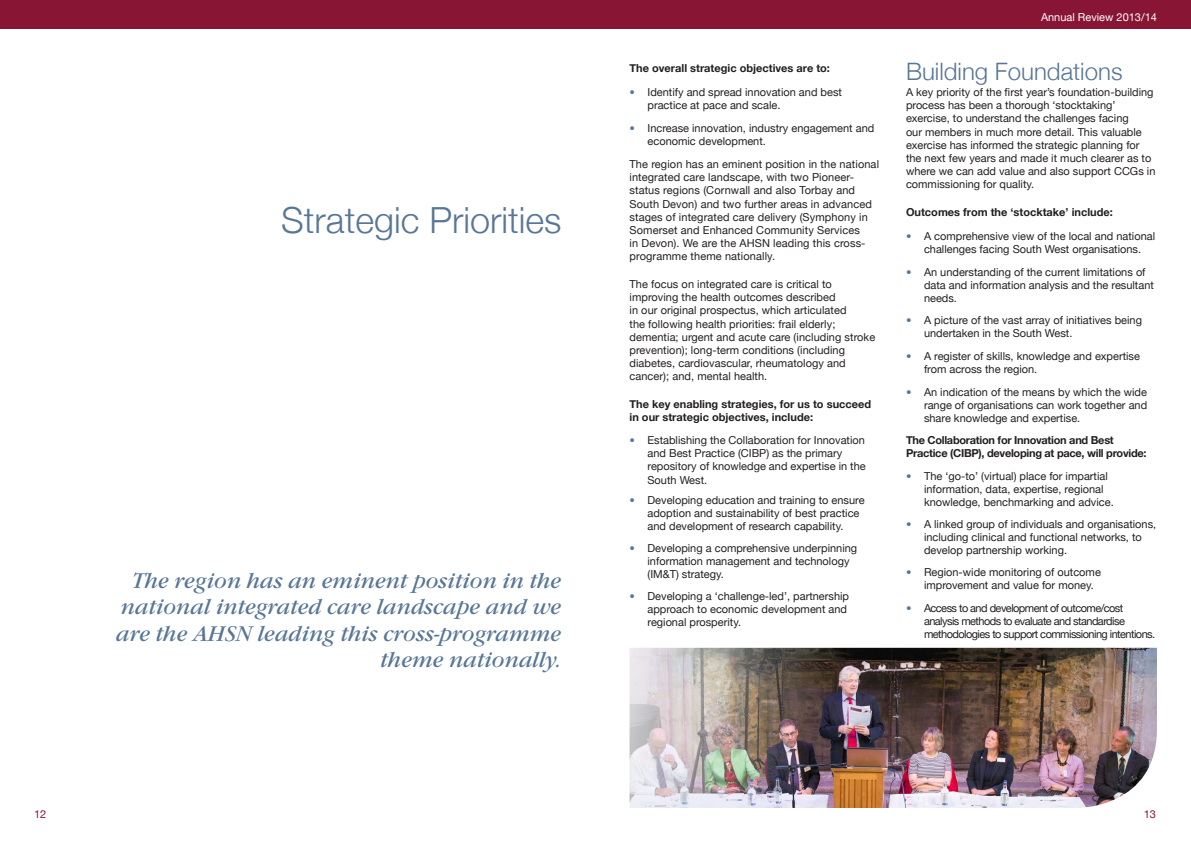
<style>
.page{position:relative;width:1191px;height:842px;background:#fff}
.page>*{position:absolute;margin:0;border:0;box-sizing:border-box;transform-origin:0 0}
.t1{font:300 36px "Helvetica Neue";color:#587696}
.H2_large{font:300 24px "Helvetica Neue";color:#587696}
.t2{font:italic 22px/26.4px "Garamond Itc T";color:#587696;text-align:right}
.Body{font:11px/13.2px "Helvetica Neue";color:#231f20}
.Body-2{font:11px/13.2px "Helvetica Neue";letter-spacing:-.05em;color:#231f20}
.Body-3{font:700 11px/13.2px "Helvetica Neue";color:#231f20}
.Bold_Body{font:700 11px/13.2px "Helvetica Neue";letter-spacing:-.025em;color:#231f20}
.Bold_Body-2{font:700 11px "Helvetica Neue";color:#231f20}
.t3{font:11px "Helvetica Neue";color:#fff}
.t4{font:11px "Helvetica Neue";color:#881534}
.s1{font-family:"Frutiger";font-weight:300;font-stretch:condensed;color:#587696}
</style>
<div class="page">
<div style="left:0;top:0;width:1191px;height:29px;background:#881534"></div>
<img style="left:629px;top:648px;width:528px;height:160px">
<h1 class="t1" style="left:281px;top:191px;width:282px">Strategic Priorities</h1>
<p class="t2" style="left:116px;top:568px;width:446px">The region has an eminent position in the national integrated care landscape and we are the AHSN leading this cross-programme theme nationally.</p>
<p class="Body-3" style="left:629px;top:62px;width:202px">The overall strategic objectives are to:</p>
<p class="Body" style="left:647px;top:86px;width:196px;text-indent:-18px"><span class="s1">•</span> Identify and spread innovation and best practice at pace and scale.</p>
<p class="Body" style="left:647px;top:122px;width:228px;text-indent:-18px"><span class="s1">•</span> Increase innovation, industry engagement and economic development.</p>
<p class="Body" style="left:629px;top:158px;width:251px">The region has an eminent position in the national integrated care landscape, with two Pioneer&shy;status regions (Cornwall and also Torbay and South Devon) and two further areas in advanced stages of integrated care delivery (Symphony in Somerset and Enhanced Community Services<br>in Devon). We are the AHSN leading this cross&shy;programme theme nationally.</p>
<p class="Body" style="left:629px;top:278px;width:247px">The focus on integrated care is critical to improving the health outcomes described<br>in our original prospectus, which articulated<br>the following health priorities: frail elderly; dementia; urgent and acute care (including stroke prevention); long-term conditions (including diabetes, cardiovascular, rheumatology and cancer); and, mental health.</p>
<p class="Body-3" style="left:629px;top:398px;width:243px">The key enabling strategies, for us to succeed in our strategic objectives, include:</p>
<p class="Body" style="left:647px;top:434px;width:220px;text-indent:-18px"><span class="s1">•</span> Establishing the Collaboration for Innovation and Best Practice (CIBP) as the primary repository of knowledge and expertise in the South West.</p>
<p class="Body" style="left:647px;top:494px;width:218px;text-indent:-18px"><span class="s1">•</span> Developing education and training to ensure adoption and sustainability of best practice and development of research capability.</p>
<p class="Body" style="left:647px;top:542px;width:211px;text-indent:-18px"><span class="s1">•</span> Developing a comprehensive underpinning information management and technology (IM&amp;T) strategy.</p>
<p class="Body" style="left:647px;top:590px;width:203px;text-indent:-18px"><span class="s1">•</span> Developing a ‘challenge-led’, partnership approach to economic development and regional prosperity.</p>
<p class="t3" style="left:1041px;top:9px;width:117px">Annual Review 2013/14</p>
<p class="H2_large" style="left:906px;top:52px;width:218px">Building Foundations</p>
<p class="Body" style="left:906px;top:86px;width:251px">A key priority of the first year’s foundation-building process has been a thorough ‘stocktaking’ exercise, to understand the challenges facing<br>our members in much more detail. This valuable exercise has informed the strategic planning for the next few years and made it much clearer as to where we can add value and also support CCGs in commissioning for quality.</p>
<p class="Bold_Body-2" style="left:906px;top:203px;width:208px">Outcomes from the ‘stocktake’ include:</p>
<p class="Body" style="left:906px;top:230px;width:251px;text-align:center"><span class="s1">•</span> A comprehensive view of the local and national challenges facing South West organisations.</p>
<p class="Body" style="left:924px;top:266px;width:231px;text-indent:-18px"><span class="s1">•</span> An understanding of the current limitations of data and information analysis and the resultant needs.</p>
<p class="Body" style="left:924px;top:314px;width:219px;text-indent:-18px"><span class="s1">•</span> A picture of the vast array of initiatives being undertaken in the South West.</p>
<p class="Body" style="left:924px;top:350px;width:217px;text-indent:-18px"><span class="s1">•</span> A register of skills, knowledge and expertise from across the region.</p>
<p class="Body" style="left:924px;top:386px;width:225px;text-align:justify;text-indent:-18px"><span class="s1">•</span> An indication of the means by which the wide range of organisations can work together and share knowledge and expertise.</p>
<p class="Bold_Body" style="left:906px;top:434px;width:242px">The Collaboration for Innovation and Best<br>Practice (CIBP), developing at pace, will provide:</p>
<p class="Body" style="left:924px;top:470px;width:191px;text-indent:-18px"><span class="s1">•</span> The ‘go-to’ (virtual) place for impartial information, data, expertise, regional knowledge, benchmarking and advice.</p>
<p class="Body" style="left:924px;top:518px;width:234px;text-indent:-18px"><span class="s1">•</span> A linked group of individuals and organisations, including clinical and functional networks, to develop partnership working.</p>
<p class="Body" style="left:924px;top:566px;width:178px;text-indent:-18px"><span class="s1">•</span> Region-wide monitoring of outcome improvement and value for money.</p>
<p class="Body-2" style="left:924px;top:602px;width:233px;text-indent:-18px"><span class="s1">•</span> Access to and development of outcome/cost analysis methods to evaluate and standardise methodologies to support commissioning intentions.</p>
<p class="t4" style="left:34px;top:806px;width:14px">12</p>
<p class="t4" style="left:1143px;top:806px;width:14px">13</p>
</div>
